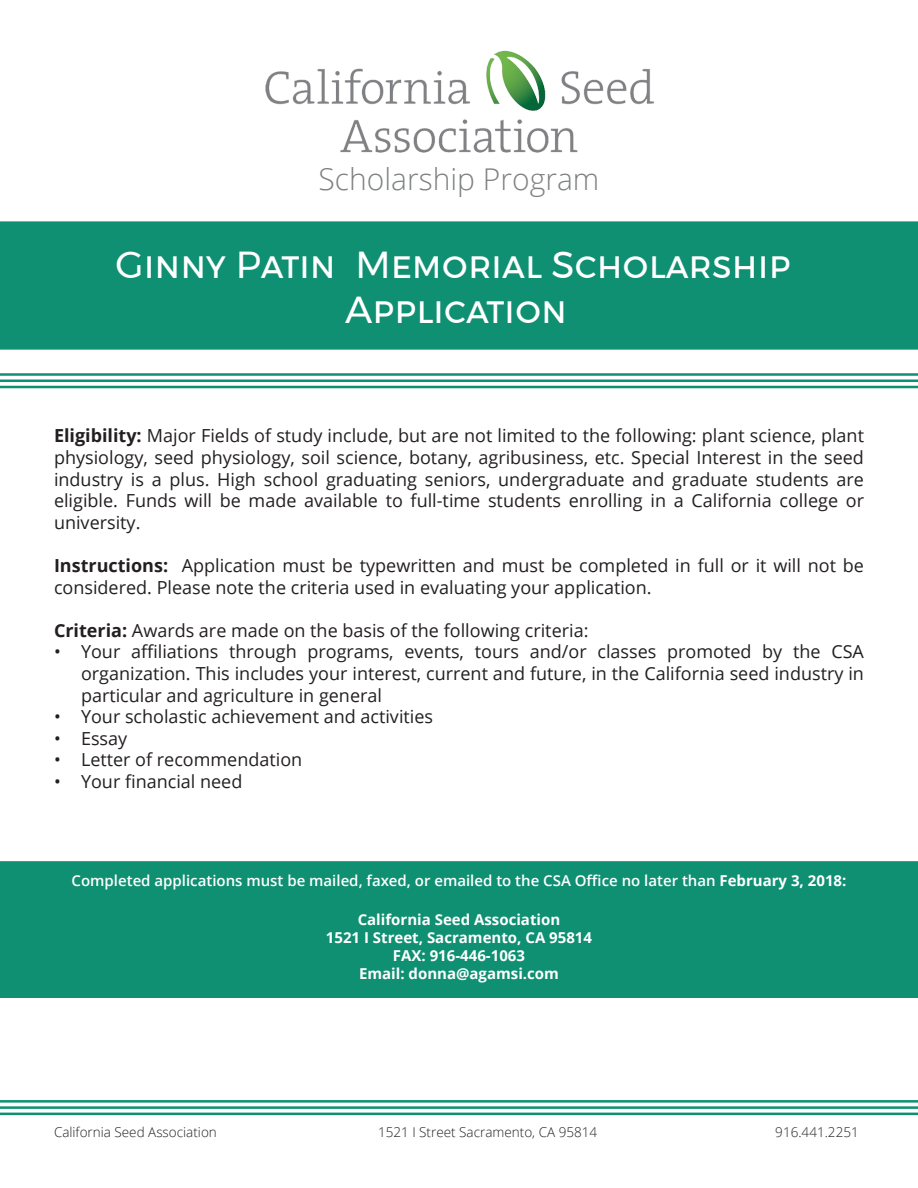
<style>
.page{position:relative;width:918px;height:1188px;background:#fff}
.page>*{position:absolute;margin:0;border:0;box-sizing:border-box;transform-origin:0 0}
.t1{font:37.5px "Montserrat";color:#fff}
.t2{font:300 30px "Open Sans";color:#7f8080}
.t3{font:18px/21.6px "Open Sans";color:#231f20;text-align:justify}
.t4{font:700 15px "Open Sans";color:#fff}
.t5{font:600 15px "Open Sans";color:#fff}
.t6{font:300 13.5px "Open Sans";color:#231f20}
.s1{font-weight:700}
</style>
<div class="page">
<div style="left:0;top:861px;width:918px;height:137px;background:#0f9072"></div>
<hr style="left:0;top:373px;width:918px;height:3px;background:#0f9072">
<hr style="left:0;top:380px;width:918px;height:2px;background:#0f9072">
<hr style="left:0;top:386px;width:918px;height:2px;background:#0f9072">
<div style="left:0;top:221px;width:918px;height:129px;background:#0f9072"></div>
<img style="left:265px;top:50px;width:389px;height:103px">
<hr style="left:0;top:1100px;width:918px;height:3px;background:#0f9072">
<hr style="left:0;top:1106px;width:918px;height:3px;background:#0f9072">
<hr style="left:0;top:1113px;width:918px;height:2px;background:#0f9072">
<p class="t2" style="left:319px;top:159px;width:282px">Scholarship Program</p>
<p class="t1" style="left:116px;top:237px;width:677px">Ginny Patin Memorial Scholarship</p>
<p class="t1" style="left:345px;top:282px;width:224px">Application</p>
<p class="t3" style="left:54px;top:425px;width:812px"><span class="s1">Eligibility:</span> Major Fields of study include, but are not limited to the following: plant science, plant physiology, seed physiology, soil science, botany, agribusiness, etc. Special Interest in the seed industry is a plus. High school graduating seniors, undergraduate and graduate students are eligible. Funds will be made available to full-time students enrolling in a California college or university.</p>
<p class="t3" style="left:54px;top:554px;width:811px"><span class="s1">Instructions:</span> Application must be typewritten and must be completed in full or it will not be considered. Please note the criteria used in evaluating your application.</p>
<p class="t3" style="left:54px;top:619px;width:536px"><span class="s1">Criteria:</span> Awards are made on the basis of the following criteria:</p>
<p class="t3" style="left:81px;top:641px;width:785px;text-indent:-27px">• Your affiliations through programs, events, tours and/or classes promoted by the CSA organization. This includes your interest, current and future, in the California seed industry in particular and agriculture in general</p>
<p class="t3" style="left:54px;top:705px;width:381px">• Your scholastic achievement and activities</p>
<p class="t3" style="left:54px;top:727px;width:75px">• Essay</p>
<p class="t3" style="left:54px;top:749px;width:250px">• Letter of recommendation</p>
<p class="t3" style="left:54px;top:770px;width:190px">• Your financial need</p>
<p class="t5" style="left:72px;top:871px;width:776px">Completed applications must be mailed, faxed, or emailed to the CSA Office no later than <span class="s1">February 3, 2018:</span></p>
<p class="t4" style="left:358px;top:909px;width:204px">California Seed Association</p>
<p class="t4" style="left:326px;top:927px;width:268px">1521 I Street, Sacramento, CA 95814</p>
<p class="t4" style="left:393px;top:945px;width:134px">FAX: 916-446-1063</p>
<p class="t4" style="left:359px;top:963px;width:201px">Email: donna@agamsi.com</p>
<p class="t6" style="left:54px;top:1123px;width:164px">California Seed Association</p>
<p class="t6" style="left:378px;top:1123px;width:221px">1521 I Street Sacramento, CA 95814</p>
<p class="t6" style="left:775px;top:1123px;width:85px">916.441.2251</p>
</div>
